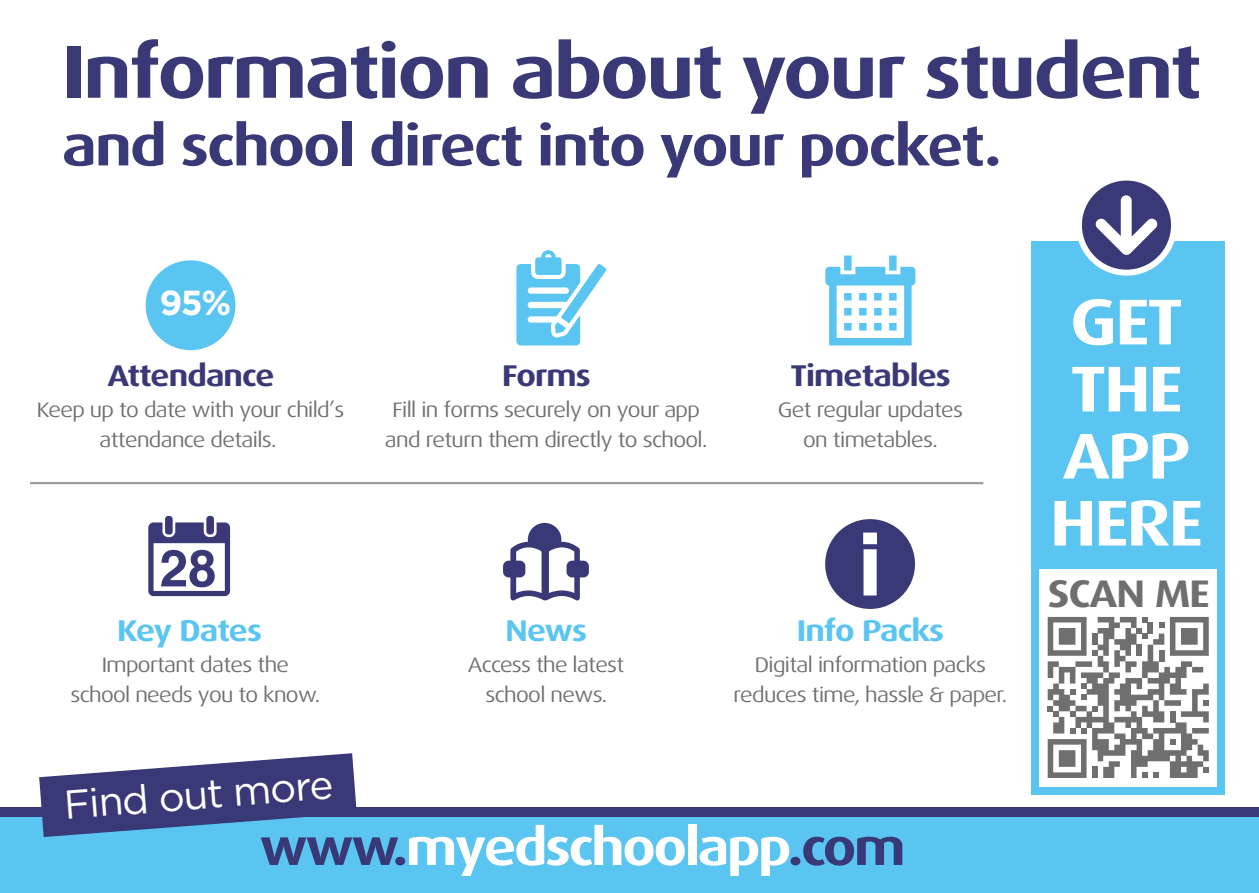
<style>
.page{position:relative;width:1259px;height:893px;background:#fff}
.page>*{position:absolute;margin:0;border:0;box-sizing:border-box;transform-origin:0 0}
.t1{font:700 74.4px "Dax Wide";letter-spacing:-.03em;color:#383976}
.t2{font:700 64.8px/66.9px "Dax Wide";letter-spacing:-.03em;color:#fff;text-align:center}
.t3{font:700 56.4px "Dax Wide";letter-spacing:-.03em;color:#383976}
.t4{font:700 51px "Dax Wide";letter-spacing:-.04em;color:#fff}
.t5{font:40.2px "Gotham";color:#fff}
.t6{font:700 38.4px "Dax Wide";letter-spacing:-.03em;color:#706f6f}
.t7{font:700 34.8px "Gotham";color:#fff}
.t8{font:700 30px "Dax Wide";letter-spacing:-.03em;color:#383976}
.t9{font:700 30px "Dax Wide";letter-spacing:-.03em;color:#5bc5f2}
.t10{font:21px/30px "Dax Wide";letter-spacing:-.03em;color:#706f6f;text-align:center}
.s1{color:#383976}
</style>
<div class="page">
<hr style="left:30px;top:482px;width:953px;height:2px;background:#9d9d9c">
<div style="left:146px;top:260px;width:89px;height:90px;background:#5bc5f2;border-radius:50%"></div>
<svg style="left:516px;top:250px;width:90px;height:95px"></svg>
<svg style="left:503px;top:523px;width:86px;height:78px"></svg>
<div style="left:825px;top:519px;width:90px;height:90px;background:#383976;border-radius:50%"></div>
<svg style="left:863px;top:533px;width:14px;height:62px"></svg>
<div style="left:0;top:811px;width:1259px;height:82px;background:#5bc5f2"></div>
<div style="left:0;top:807px;width:1259px;height:10px;background:#383976"></div>
<div style="left:1031px;top:241px;width:193px;height:553px;background:#5bc5f2"></div>
<div style="left:1039px;top:569px;width:178px;height:217px;background:#fff"></div>
<svg style="left:1078px;top:180px;width:97px;height:96px"></svg>
<svg style="left:1047px;top:617px;width:161px;height:161px"></svg>
<svg style="left:39px;top:753px;width:318px;height:84px"></svg>
<div style="left:165px;top:516px;width:8px;height:19px;background:#383976;border-radius:3px"></div>
<div style="left:206px;top:516px;width:8px;height:18px;background:#383976;border-radius:3px"></div>
<svg style="left:148px;top:522px;width:82px;height:74px"></svg>
<svg style="left:825px;top:256px;width:90px;height:89px"></svg>
<p class="t1" style="left:62px;top:30px;width:1141px">Information about your student</p>
<p class="t3" style="left:62px;top:114px;width:941px">and school direct into your pocket.</p>
<p class="t7" style="left:160px;top:282px;width:73px">95%</p>
<p class="t8" style="left:108px;top:359px;width:168px">Attendance</p>
<p class="t10" style="left:37px;top:395px;width:309px">Keep up to date with your child’s attendance details.</p>
<p class="t8" style="left:502px;top:359px;width:90px">Forms</p>
<p class="t10" style="left:385px;top:395px;width:324px">Fill in forms securely on your app and return them directly to school.</p>
<p class="t8" style="left:790px;top:359px;width:162px">Timetables</p>
<p class="t10" style="left:778px;top:395px;width:187px">Get regular updates on timetables.</p>
<p class="t9" style="left:117px;top:614px;width:146px">Key Dates</p>
<p class="t10" style="left:71px;top:649px;width:251px">Important dates the school needs you to know.</p>
<p class="t5" style="left:62px;top:782px;width:271px;rotate:-4deg">Find out more</p>
<p class="t9" style="left:505px;top:614px;width:83px">News</p>
<p class="t10" style="left:468px;top:649px;width:158px">Access the latest school news.</p>
<p class="t9" style="left:797px;top:614px;width:149px">Info Packs</p>
<p class="t10" style="left:733px;top:649px;width:275px">Digital information packs reduces time, hassle &amp; paper.</p>
<p class="t4" style="left:260px;top:818px;width:647px"><span class="s1">www.</span>myedschoolapp<span class="s1">.com</span></p>
<p class="t2" style="left:1050px;top:289px;width:154px">GET<br>THE<br>APP<br>HERE</p>
<p class="t6" style="left:1047px;top:572px;width:164px">SCAN ME</p>
</div>
